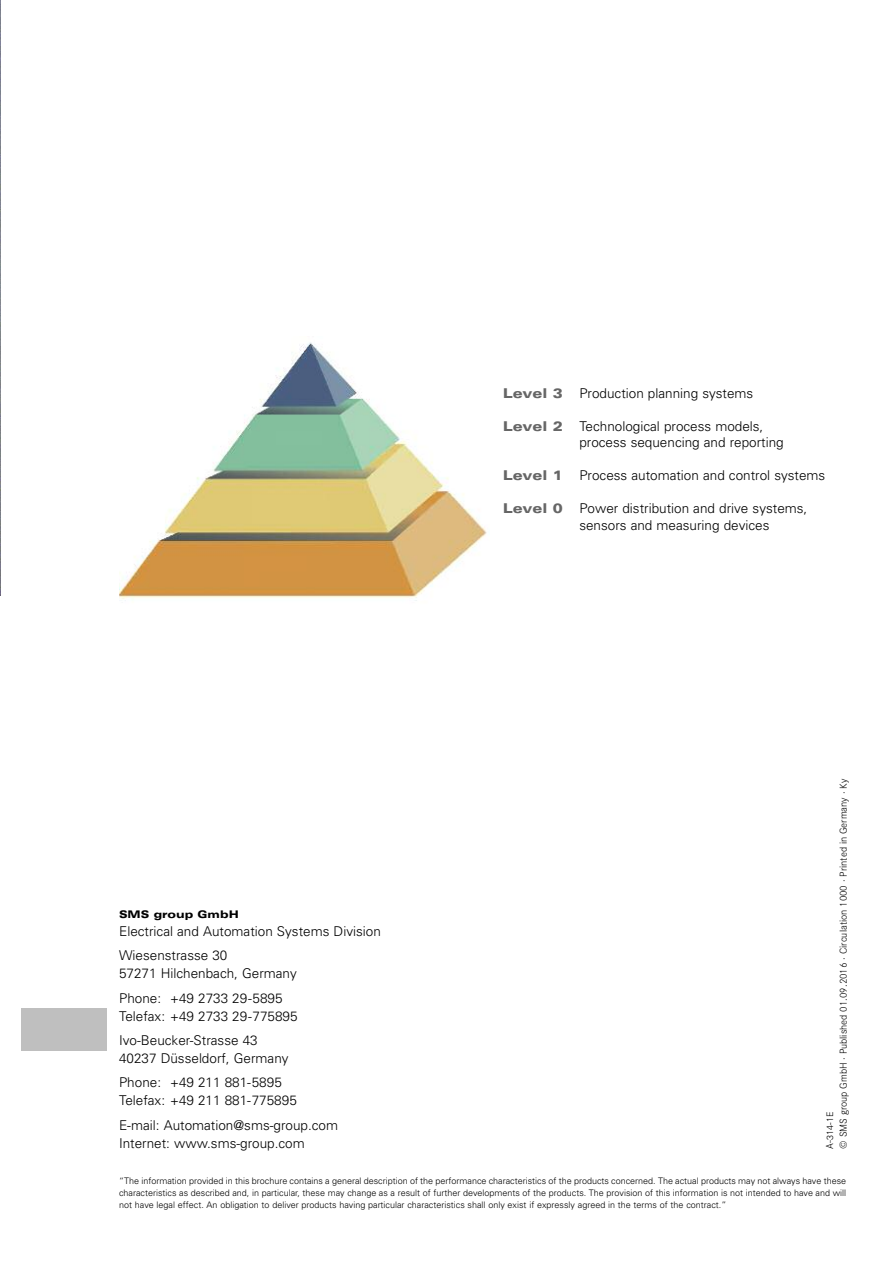
<style>
.page{position:relative;width:893px;height:1263px;background:#fff}
.page>*{position:absolute;margin:0;border:0;box-sizing:border-box;transform-origin:0 0}
.t1{font:300 13.5px/24.5px "Univers";color:#000}
.t2{font:300 10.5px "Corporate S";color:#000}
.t3{font:900 expanded 10.5px "Univers";color:#000}
.t4{font:300 9px/12px "Univers";color:#000;text-align:justify}
.s1{font-weight:900;font-stretch:expanded;color:#666}
.s2{font-family:"Corporate S";font-size:10.5px}
</style>
<div class="page">
<img style="left:0;top:0;width:1px;height:595px">
<div style="left:21px;top:1008px;width:85px;height:42px;background:#bfbfbf"></div>
<img style="left:119px;top:342px;width:368px;height:259px">
<p class="t1" style="left:503px;top:382px;width:252px"><span class="s1">Level 3</span> Production planning systems</p>
<p class="t1" style="left:579px;top:419px;width:206px;line-height:16.5px;text-indent:-77px"><span class="s1">Level 2</span> Technological process models, process sequencing and reporting</p>
<p class="t1" style="left:503px;top:464px;width:324px"><span class="s1">Level 1</span> Process automation and control systems</p>
<p class="t1" style="left:579px;top:501px;width:229px;line-height:16.5px;text-indent:-77px"><span class="s1">Level 0</span> Power distribution and drive systems, sensors and measuring devices</p>
<p class="t2" style="left:837px;top:1149px;width:371px;rotate:-90deg">© SMS group GmbH · Published 01.09.2016 · Circulation 1000 · Printed in Germany · Ky</p>
<p class="t3" style="left:119px;top:910px;width:121px">SMS group GmbH</p>
<p class="t1" style="left:119px;top:920px;width:263px">Electrical and Automation Systems Division<br>Wiesenstrasse 30</p>
<p class="t1" style="left:119px;top:962px;width:179px">57271 Hilchenbach, Germany<br>Phone: +49 2733 29-5895</p>
<p class="t1" style="left:119px;top:1005px;width:180px">Telefax: +49 2733 29-775895<br>Ivo-Beucker-Strasse 43</p>
<p class="t1" style="left:119px;top:1047px;width:171px">40237 Düsseldorf, Germany<br>Phone: +49 211 881-5895</p>
<p class="t1" style="left:119px;top:1089px;width:220px">Telefax: +49 211 881-775895<br>E-mail: Automation@sms-group.com</p>
<p class="t1" style="left:119px;top:1132px;width:187px">Internet: www.sms-group.com</p>
<p class="t4" style="left:119px;top:1176px;width:729px">“The information provided in this brochure contains a general description of the performance characteristics of the products concerned. The actual products may not always have these characteristics as described and, in particular, these may change as a result of further developments of the products. The provision of this information is not intended to have and will not have legal effect. An obligation to deliver products having particular characteristics shall only exist if expressly agreed in the terms of the contract.”</p>
<p class="t4" style="left:825px;top:1149px;width:38px;rotate:-90deg"><span class="s2">A-</span>314-1E</p>
</div>
